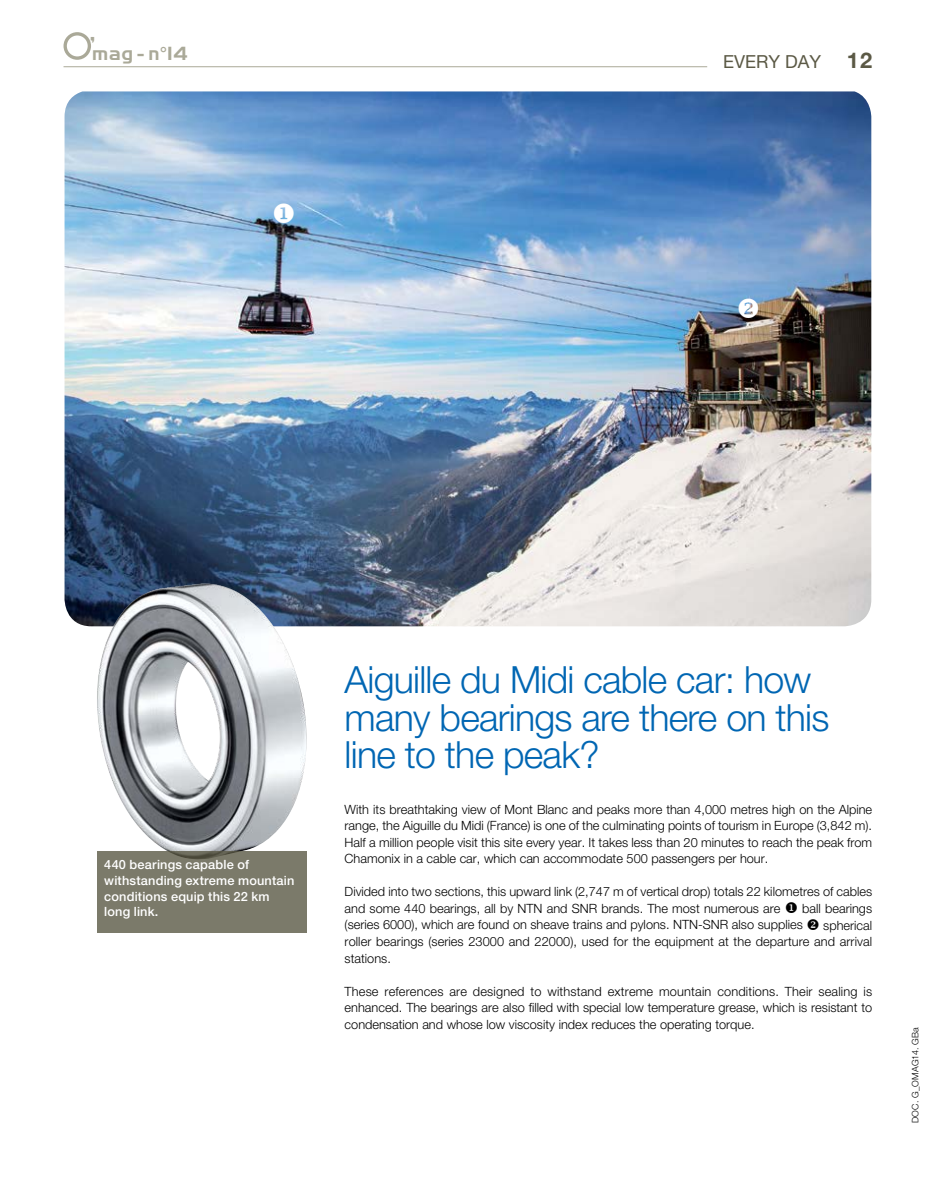
<style>
.page{position:relative;width:936px;height:1191px;background:#fff}
.page>*{position:absolute;margin:0;border:0;box-sizing:border-box;transform-origin:0 0}
.t1{font:300 37.5px/37.5px "Helvetica Neue";letter-spacing:-.02em;color:#0066b3}
.t2{font:27.9px "Handel Gothic BT";color:#aaa998}
.t3{font:18.45px "Handel Gothic BT";color:#aaa998}
.t4{font:18px "Helvetica Neue";color:#5b5945}
.t5{font:300 12.75px/16.5px "Helvetica Neue";color:#000;text-align:justify}
.t6{font:500 12.75px/15.8px "Helvetica Neue";letter-spacing:.015em;color:#fff}
.t7{font:300 9px "Helvetica Neue";letter-spacing:.025em;color:#000}
.s1{font-weight:700;font-size:21.75px}
</style>
<div class="page">
<img style="left:64px;top:91px;width:807px;height:535px">
<hr style="left:63px;top:66px;width:644px;height:1px;background:#aaa998">
<svg style="left:63px;top:32px;width:28px;height:28px"></svg>
<div style="left:67px;top:36px;width:21px;height:20px;background:#fff;border-radius:50%"></div>
<img style="left:97px;top:583px;width:209px;height:268px">
<div style="left:97px;top:851px;width:209px;height:82px;background:#7b7a6a"></div>
<svg style="left:274px;top:203px;width:20px;height:20px"></svg>
<svg style="left:738px;top:298px;width:20px;height:20px"></svg>
<h2 class="t2" style="left:90px;top:30px;width:7px">’</h2>
<h3 class="t3" style="left:92px;top:42px;width:97px">mag - n°14</h3>
<h3 class="t4" style="left:723px;top:51px;width:151px">EVERY DAY <span class="s1">12</span></h3>
<p class="t6" style="left:104px;top:856px;width:192px">440 bearings capable of withstanding extreme mountain conditions equip this 22 km long link.</p>
<h1 class="t1" style="left:344px;top:660px;width:486px">Aiguille du Midi cable car: how many bearings are there on this line to the peak?</h1>
<p class="t5" style="left:344px;top:801px;width:529px">With its breathtaking view of Mont Blanc and peaks more than 4,000 metres high on the Alpine range, the Aiguille du Midi (France) is one of the culminating points of tourism in Europe (3,842 m).<br>Half a million people visit this site every year. It takes less than 20 minutes to reach the peak from Chamonix in a cable car, which can accommodate 500 passengers per hour.</p>
<p class="t5" style="left:344px;top:883px;width:529px">Divided into two sections, this upward link (2,747 m of vertical drop) totals 22 kilometres of cables and some 440 bearings, all by NTN and SNR brands. The most numerous are ◆ ball bearings (series 6000), which are found on sheave trains and pylons. NTN-SNR also supplies ❖ spherical roller bearings (series 23000 and 22000), used for the equipment at the departure and arrival stations.</p>
<p class="t5" style="left:344px;top:982px;width:529px">These references are designed to withstand extreme mountain conditions. Their sealing is enhanced. The bearings are also filled with special low temperature grease, which is resistant to condensation and whose low viscosity index reduces the operating torque.</p>
<p class="t7" style="left:909px;top:1123px;width:97px;rotate:-90deg">DOC. G_OMAG14. GBa</p>
</div>
